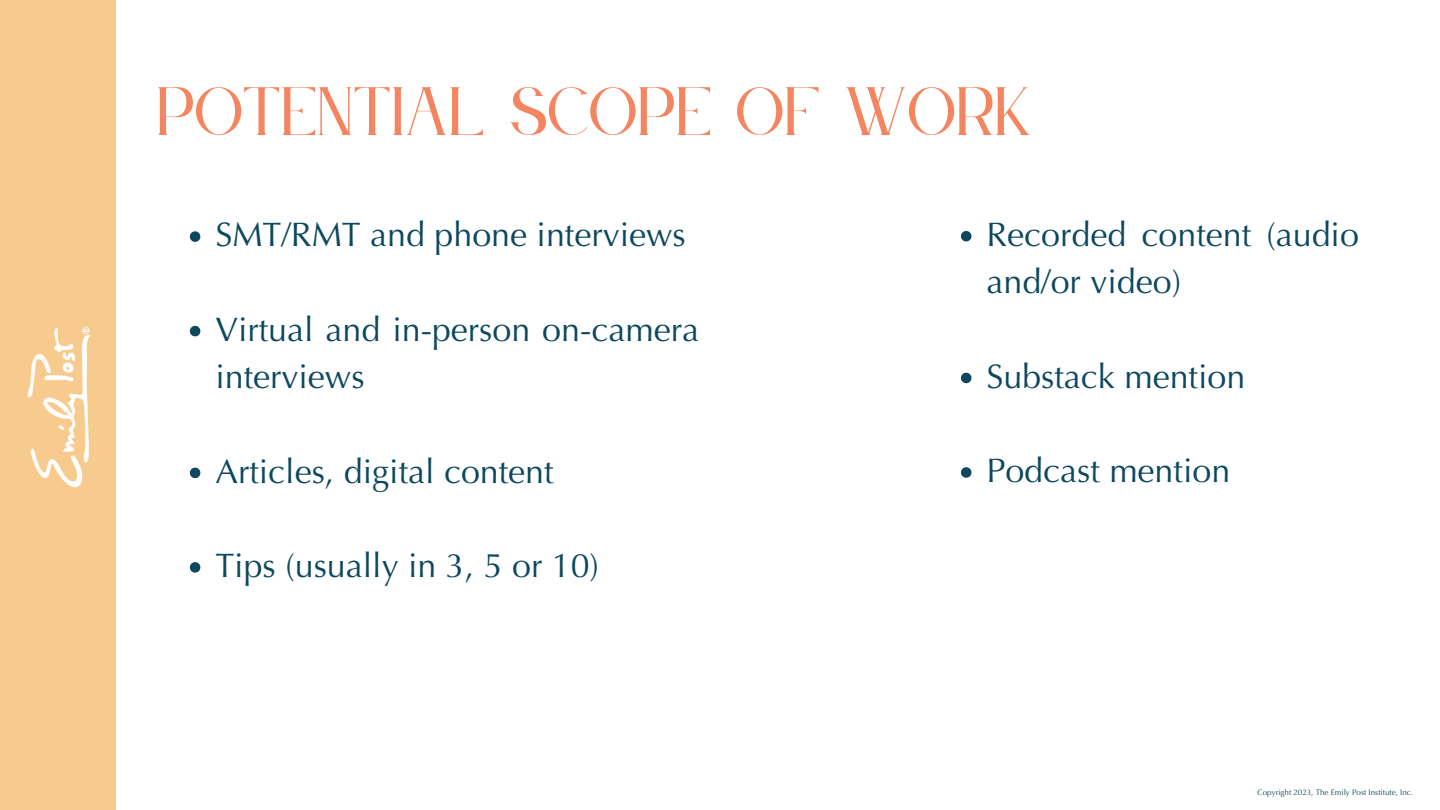
<style>
.page{position:relative;width:1440px;height:810px;background:#fff}
.page>*{position:absolute;margin:0;border:0;box-sizing:border-box;transform-origin:0 0}
.t1{font:60px "Le Jour Serif";color:#f48561}
.t2{font:34px/47.2px "Optima";color:#0d485e}
.t3{font:8px "Optima";color:#0d485e}
</style>
<div class="page">
<div style="left:0;top:0;width:116px;height:810px;background:#f7cb8e"></div>
<svg style="left:190px;top:231px;width:10px;height:11px"></svg>
<svg style="left:191px;top:326px;width:9px;height:10px"></svg>
<svg style="left:191px;top:468px;width:9px;height:10px"></svg>
<svg style="left:190px;top:562px;width:10px;height:11px"></svg>
<svg style="left:961px;top:231px;width:10px;height:10px"></svg>
<svg style="left:961px;top:373px;width:10px;height:10px"></svg>
<svg style="left:961px;top:467px;width:10px;height:11px"></svg>
<img style="left:27px;top:326px;width:164px;height:162px">
<p class="t1" style="left:158px;top:79px;width:878px">POTENTIAL SCOPE OF WORK</p>
<p class="t2" style="left:215px;top:212px;width:472px">SMT/RMT and phone interviews</p>
<p class="t2" style="left:215px;top:306px;width:485px">Virtual and in-person on-camera interviews</p>
<p class="t2" style="left:215px;top:448px;width:340px">Articles, digital content</p>
<p class="t2" style="left:215px;top:542px;width:385px">Tips (usually in 3, 5 or 10)</p>
<p class="t2" style="left:987px;top:211px;width:374px">Recorded content (audio and/or video)</p>
<p class="t2" style="left:987px;top:353px;width:260px">Substack mention</p>
<p class="t2" style="left:987px;top:448px;width:245px">Podcast mention</p>
<p class="t3" style="left:1257px;top:788px;width:157px">Copyright 2023, The Emily Post Institute, Inc.</p>
</div>
